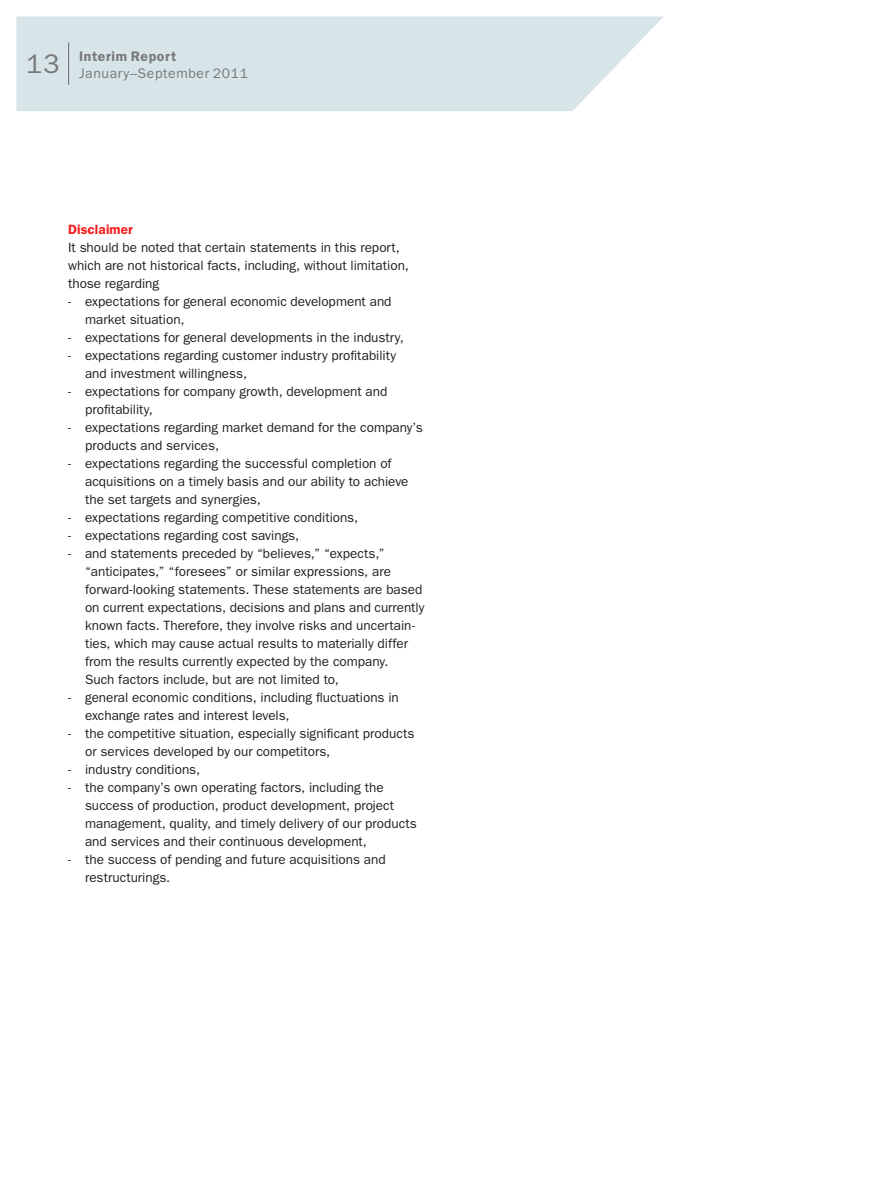
<style>
.page{position:relative;width:893px;height:1191px;background:#fff}
.page>*{position:absolute;margin:0;border:0;box-sizing:border-box;transform-origin:0 0}
.t1{font:13.95px/17px "ITC Franklin Gothic Std";letter-spacing:.045em;color:#76787b}
.t2{font:13.5px/18px "ITC Franklin Gothic Std";color:#231f20}
.t3{font:600 13.5px "ITC Franklin Gothic Std";letter-spacing:.01em;color:#f71c1c}
.s1{font-size:27px}
.s2{font-weight:600}
</style>
<div class="page">
<svg style="left:16px;top:16px;width:647px;height:95px;background:#dae6e9"></svg>
<hr style="left:68px;top:42px;width:1px;height:43px;background:#76787b">
<p class="t1" style="left:79px;top:48px;width:171px;text-indent:-53px"><span class="s1">13</span> <span class="s2">Interim Report<br></span>January–September 2011</p>
<p class="t3" style="left:68px;top:221px;width:66px">Disclaimer</p>
<p class="t2" style="left:68px;top:239px;width:342px">It should be noted that certain statements in this report, which are not historical facts, including, without limitation, those regarding</p>
<p class="t2" style="left:85px;top:293px;width:308px;text-indent:-17px">- expectations for general economic development and market situation,</p>
<p class="t2" style="left:68px;top:328px;width:337px">- expectations for general developments in the industry,</p>
<p class="t2" style="left:85px;top:346px;width:312px;text-indent:-17px">- expectations regarding customer industry profitability and investment willingness,</p>
<p class="t2" style="left:85px;top:382px;width:304px;text-indent:-17px">- expectations for company growth, development and profitability,</p>
<p class="t2" style="left:85px;top:418px;width:339px;text-indent:-17px">- expectations regarding market demand for the company’s products and services,</p>
<p class="t2" style="left:85px;top:454px;width:325px;text-indent:-17px">- expectations regarding the successful completion of acquisitions on a timely basis and our ability to achieve the set targets and synergies,</p>
<p class="t2" style="left:68px;top:508px;width:292px">- expectations regarding competitive conditions,</p>
<p class="t2" style="left:68px;top:526px;width:233px">- expectations regarding cost savings,</p>
<p class="t2" style="left:68px;top:544px;width:318px">- and statements preceded by “believes,” “expects,”</p>
<p class="t2" style="left:85px;top:562px;width:307px">“anticipates,” “foresees” or similar expressions, are</p>
<p class="t2" style="left:85px;top:580px;width:339px">forward-looking statements. These statements are based</p>
<p class="t2" style="left:85px;top:598px;width:341px">on current expectations, decisions and plans and currently</p>
<p class="t2" style="left:85px;top:616px;width:331px">known facts. Therefore, they involve risks and uncertain-</p>
<p class="t2" style="left:85px;top:634px;width:325px">ties, which may cause actual results to materially differ</p>
<p class="t2" style="left:85px;top:652px;width:305px">from the results currently expected by the company.</p>
<p class="t2" style="left:68px;top:670px;width:272px">Such factors include, but are not limited to,</p>
<p class="t2" style="left:85px;top:688px;width:315px;text-indent:-17px">- general economic conditions, including fluctuations in exchange rates and interest levels,</p>
<p class="t2" style="left:85px;top:724px;width:331px;text-indent:-17px">- the competitive situation, especially significant products or services developed by our competitors,</p>
<p class="t2" style="left:68px;top:760px;width:134px">- industry conditions,</p>
<p class="t2" style="left:85px;top:778px;width:333px;text-indent:-17px">- the company’s own operating factors, including the success of production, product development, project management, quality, and timely delivery of our products and services and their continuous development,</p>
<p class="t2" style="left:85px;top:850px;width:302px;text-indent:-17px">- the success of pending and future acquisitions and restructurings.</p>
</div>
